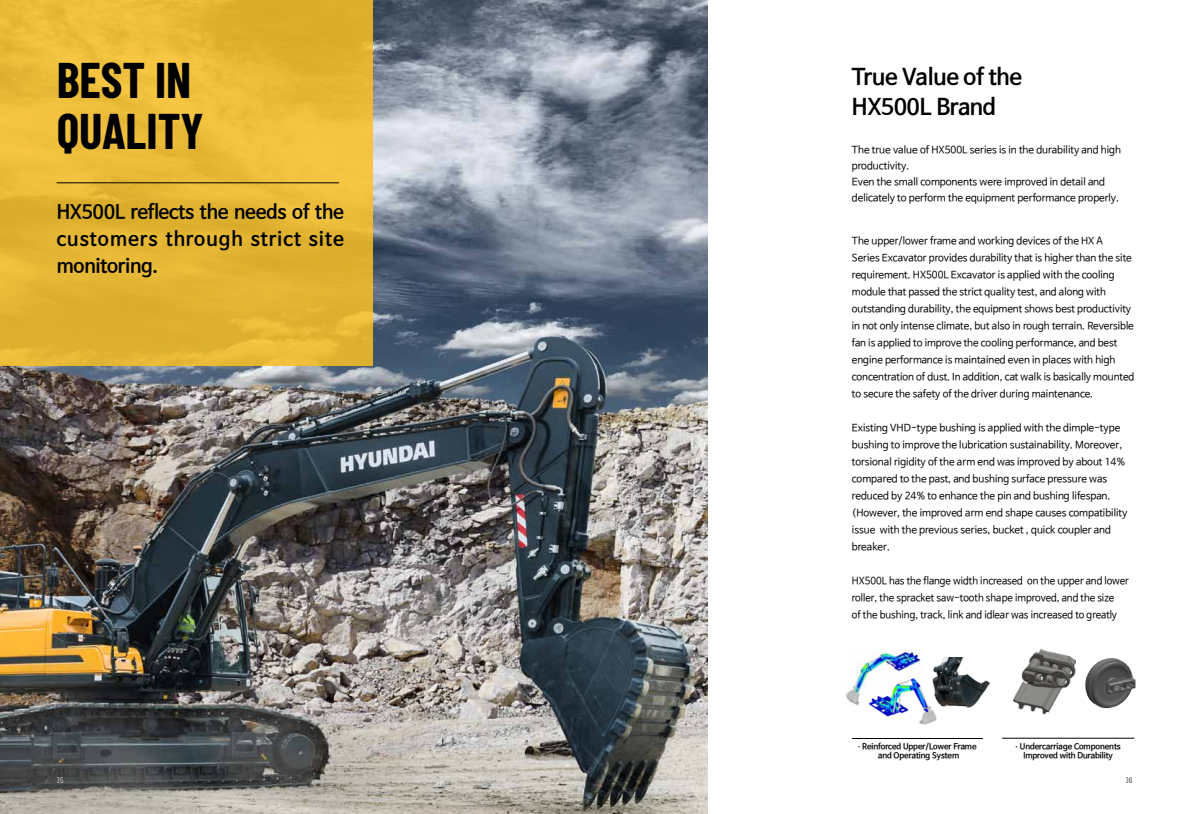
<style>
.page{position:relative;width:1191px;height:814px;background:#fff}
.page>*{position:absolute;margin:0;border:0;box-sizing:border-box;transform-origin:0 0}
.t1{font:700 48.9px/50.8px "Barlow Condensed";color:#000}
.t2{font:700 22px/29.2px "Nanum Barun Gothic";color:#000}
.t3{font:700 19px/27px "Nanum Barun Gothic";letter-spacing:.055em;color:#000;text-align:justify}
.t4{font:10px/17px "Nanum Barun Gothic";color:#000}
.t5{font:700 8px/9px "Nanum Barun Gothic";color:#000;text-align:center}
.t6{font:8px "Barlow Condensed";color:#fff}
.t7{font:8px "Barlow Condensed";color:#000}
</style>
<div class="page">
<img style="left:0;top:0;width:707px;height:814px">
<svg style="left:0;top:0;width:373px;height:366px;background:#e6b735"></svg>
<hr style="left:57px;top:182px;width:282px;height:1px;background:#000">
<img style="left:1013px;top:648px;width:62px;height:66px">
<img style="left:1085px;top:658px;width:51px;height:51px">
<hr style="left:852px;top:738px;width:131px;height:1px;background:#000">
<hr style="left:1002px;top:738px;width:132px;height:1px;background:#000">
<img style="left:846px;top:649px;width:76px;height:57px">
<img style="left:867px;top:677px;width:70px;height:48px">
<img style="left:929px;top:657px;width:62px;height:55px">
<h1 class="t1" style="left:57px;top:53px;width:148px">BEST IN<br>QUALITY</h1>
<h2 class="t2" style="left:852px;top:64px;width:171px">True Value of the<br>HX500L Brand</h2>
<p class="t4" style="left:852px;top:142px;width:270px;line-height:16px">The true value of HX500L series is in the durability and high productivity.<br>Even the small components were improved in detail and delicately to perform the equipment performance properly.</p>
<h3 class="t3" style="left:57px;top:199px;width:288px">HX500L reflects the needs of the customers through strict site monitoring.</h3>
<p class="t4" style="left:852px;top:233px;width:284px">The upper/lower frame and working devices of the HX A<br>Series Excavator provides durability that is higher than the site requirement. HX500L Excavator is applied with the cooling module that passed the strict quality test, and along with outstanding durability, the equipment shows best productivity in not only intense climate, but also in rough terrain. Reversible fan is applied to improve the cooling performance, and best engine performance is maintained even in places with high concentration of dust. In addition, cat walk is basically mounted to secure the safety of the driver during maintenance.</p>
<p class="t4" style="left:852px;top:420px;width:277px">Existing VHD-type bushing is applied with the dimple-type bushing to improve the lubrication sustainability. Moreover, torsional rigidity of the arm end was improved by about 14% compared to the past, and bushing surface pressure was reduced by 24% to enhance the pin and bushing lifespan. (However, the improved arm end shape causes compatibility issue with the previous series, bucket , quick coupler and breaker.</p>
<p class="t4" style="left:852px;top:573px;width:278px">HX500L has the flange width increased on the upper and lower roller, the spracket saw-tooth shape improved, and the size<br>of the bushing, track, link and idlear was increased to greatly</p>
<p class="t5" style="left:858px;top:742px;width:120px">. Reinforced Upper/Lower Frame and Operating System</p>
<p class="t5" style="left:1015px;top:742px;width:107px">. Undercarriage Components<br>Improved with Durability</p>
<p class="t6" style="left:57px;top:774px;width:8px">05</p>
<p class="t7" style="left:1125px;top:774px;width:8px">06</p>
</div>
